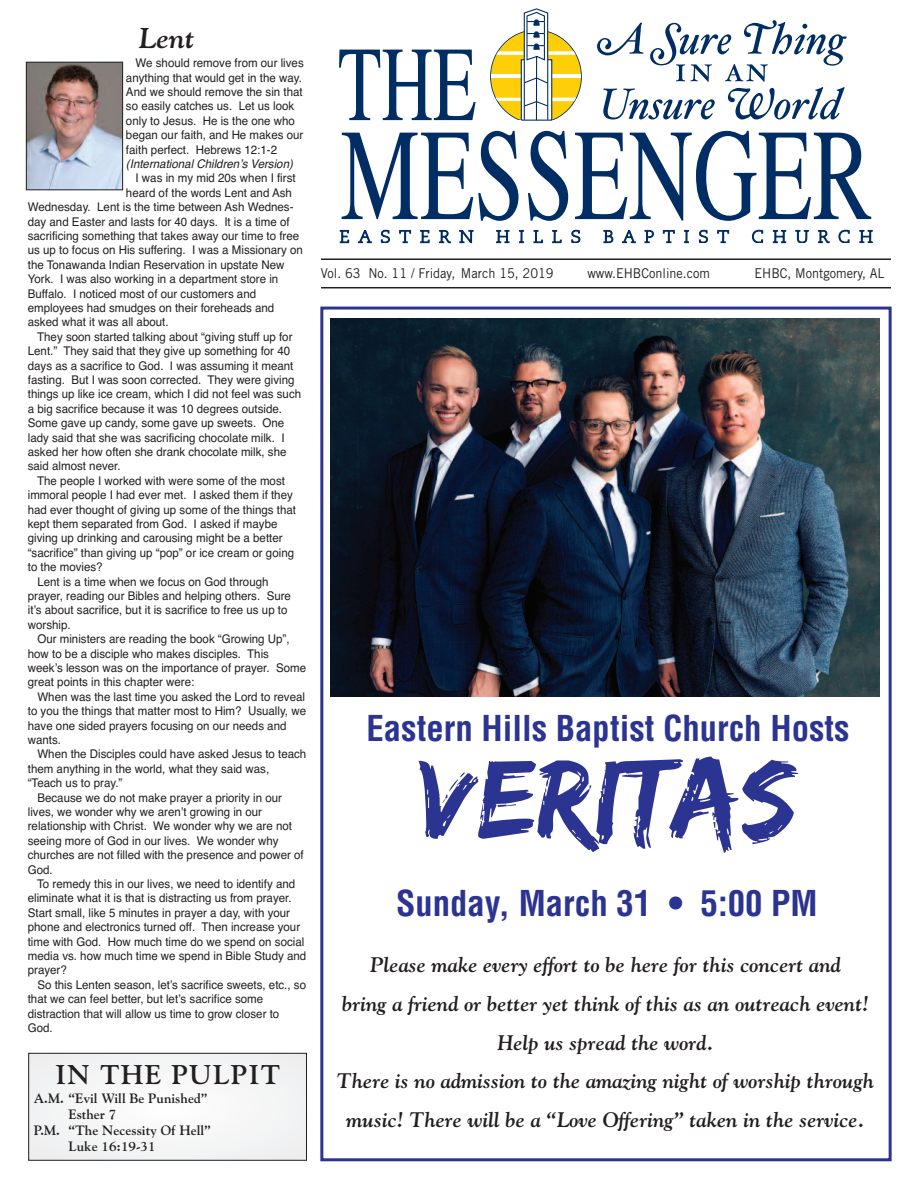
<style>
.page{position:relative;width:918px;height:1188px;background:#fff}
.page>*{position:absolute;margin:0;border:0;box-sizing:border-box;transform-origin:0 0}
.t1{font:115.95px "Edo SZ";color:#2c3491}
.t2{font:700 condensed 34.8px "Helvetica";color:#2c3491}
.t3{font:italic 700 28.5px "Goudy";color:#231f20}
.t4{font:700 27px "Goudy";letter-spacing:.05em;color:#231f20}
.t5{font:italic 700 21px/38.7px "Goudy";color:#231f20;text-align:center}
.t6{font:13.5px "Trade Gothic";color:#231f20;scale:.94 1}
.t7{font:700 13.5px "Goudy";color:#231f20}
.t8{font:12px/14.4px "Helvetica";color:#231f20;scale:.96 1}
.t9{font:italic 12px "Helvetica";color:#231f20;scale:.96 1}
</style>
<div class="page">
<svg style="left:490px;top:8px;width:92px;height:113px"></svg>
<svg style="left:339px;top:50px;width:137px;height:70px"></svg>
<svg style="left:342px;top:131px;width:177px;height:90px"></svg>
<svg style="left:528px;top:131px;width:40px;height:90px"></svg>
<svg style="left:575px;top:131px;width:296px;height:90px"></svg>
<svg style="left:340px;top:230px;width:9px;height:13px"></svg>
<svg style="left:358px;top:230px;width:14px;height:13px"></svg>
<svg style="left:381px;top:230px;width:9px;height:13px"></svg>
<svg style="left:399px;top:230px;width:12px;height:13px"></svg>
<svg style="left:420px;top:230px;width:10px;height:13px"></svg>
<svg style="left:439px;top:230px;width:12px;height:13px"></svg>
<svg style="left:459px;top:230px;width:14px;height:13px"></svg>
<svg style="left:496px;top:230px;width:13px;height:13px"></svg>
<svg style="left:519px;top:230px;width:5px;height:13px"></svg>
<svg style="left:534px;top:230px;width:9px;height:13px"></svg>
<svg style="left:552px;top:230px;width:10px;height:13px"></svg>
<svg style="left:571px;top:230px;width:9px;height:13px"></svg>
<svg style="left:604px;top:230px;width:9px;height:13px"></svg>
<svg style="left:622px;top:230px;width:14px;height:13px"></svg>
<svg style="left:645px;top:230px;width:9px;height:13px"></svg>
<svg style="left:663px;top:230px;width:12px;height:13px"></svg>
<svg style="left:684px;top:230px;width:5px;height:13px"></svg>
<svg style="left:699px;top:230px;width:9px;height:13px"></svg>
<svg style="left:717px;top:230px;width:12px;height:13px"></svg>
<svg style="left:752px;top:230px;width:11px;height:13px"></svg>
<svg style="left:773px;top:230px;width:13px;height:13px"></svg>
<svg style="left:796px;top:230px;width:13px;height:13px"></svg>
<svg style="left:818px;top:230px;width:11px;height:13px"></svg>
<svg style="left:839px;top:230px;width:11px;height:13px"></svg>
<svg style="left:860px;top:230px;width:12px;height:13px"></svg>
<svg style="left:597px;top:20px;width:250px;height:99px"></svg>
<hr style="left:321px;top:258px;width:570px;height:2px;background:#231f20">
<hr style="left:321px;top:287px;width:570px;height:1px;background:#231f20">
<img style="left:28px;top:64px;width:93px;height:124px">
<div style="left:26px;top:62px;width:97px;height:128px;border:1px solid #231f20"></div>
<div style="left:29px;top:1053px;width:278px;height:107px;background:#f4f5f5"></div>
<div style="left:28px;top:1053px;width:279px;height:108px;border:1px solid #231f20"></div>
<div style="left:320px;top:307px;width:572px;height:854px;border:3px solid #2c3491"></div>
<img style="left:330px;top:318px;width:550px;height:379px">
<h3 class="t3" style="left:139px;top:21px;width:57px">Lent</h3>
<p class="t8" style="left:126px;top:56px;width:187px;text-indent:10px">We should remove from our lives anything that would get in the way.<br>And we should remove the sin that so easily catches us. Let us look only to Jesus. He is the one who began our faith, and He makes our faith perfect. Hebrews 12:1-2</p>
<p class="t9" style="left:126px;top:157px;width:175px">(International Children’s Version)</p>
<p class="t8" style="left:136px;top:171px;width:168px">I was in my mid 20s when I first</p>
<p class="t8" style="left:126px;top:186px;width:174px">heard of the words Lent and Ash</p>
<p class="t8" style="left:28px;top:200px;width:278px">Wednesday. Lent is the time between Ash Wednes-</p>
<p class="t8" style="left:28px;top:214px;width:274px">day and Easter and lasts for 40 days. It is a time of</p>
<p class="t8" style="left:28px;top:229px;width:284px">sacrificing something that takes away our time to free</p>
<p class="t8" style="left:28px;top:243px;width:288px">us up to focus on His suffering. I was a Missionary on</p>
<p class="t8" style="left:28px;top:258px;width:269px">the Tonawanda Indian Reservation in upstate New</p>
<p class="t8" style="left:28px;top:272px;width:263px">York. I was also working in a department store in</p>
<p class="t8" style="left:28px;top:286px;width:239px">Buffalo. I noticed most of our customers and</p>
<p class="t8" style="left:28px;top:301px;width:258px">employees had smudges on their foreheads and</p>
<p class="t8" style="left:28px;top:315px;width:148px">asked what it was all about.</p>
<p class="t8" style="left:37px;top:330px;width:267px">They soon started talking about “giving stuff up for</p>
<p class="t8" style="left:28px;top:344px;width:275px">Lent.” They said that they give up something for 40</p>
<p class="t8" style="left:28px;top:358px;width:278px">days as a sacrifice to God. I was assuming it meant</p>
<p class="t8" style="left:28px;top:373px;width:279px">fasting. But I was soon corrected. They were giving</p>
<p class="t8" style="left:28px;top:387px;width:286px">things up like ice cream, which I did not feel was such</p>
<p class="t8" style="left:28px;top:402px;width:266px">a big sacrifice because it was 10 degrees outside.</p>
<p class="t8" style="left:28px;top:416px;width:269px">Some gave up candy, some gave up sweets. One</p>
<p class="t8" style="left:28px;top:430px;width:269px">lady said that she was sacrificing chocolate milk. I</p>
<p class="t8" style="left:28px;top:445px;width:271px">asked her how often she drank chocolate milk, she</p>
<p class="t8" style="left:28px;top:459px;width:98px">said almost never.</p>
<p class="t8" style="left:37px;top:474px;width:260px">The people I worked with were some of the most</p>
<p class="t8" style="left:28px;top:488px;width:278px">immoral people I had ever met. I asked them if they</p>
<p class="t8" style="left:28px;top:502px;width:281px">had ever thought of giving up some of the things that</p>
<p class="t8" style="left:28px;top:517px;width:262px">kept them separated from God. I asked if maybe</p>
<p class="t8" style="left:28px;top:531px;width:267px">giving up drinking and carousing might be a better</p>
<p class="t8" style="left:28px;top:546px;width:279px">“sacrifice” than giving up “pop” or ice cream or going</p>
<p class="t8" style="left:28px;top:560px;width:80px">to the movies?</p>
<p class="t8" style="left:37px;top:574px;width:242px">Lent is a time when we focus on God through</p>
<p class="t8" style="left:28px;top:589px;width:276px">prayer, reading our Bibles and helping others. Sure</p>
<p class="t8" style="left:28px;top:603px;width:272px">it’s about sacrifice, but it is sacrifice to free us up to</p>
<p class="t8" style="left:28px;top:618px;width:46px">worship.</p>
<p class="t8" style="left:37px;top:632px;width:264px">Our ministers are reading the book “Growing Up”,</p>
<p class="t8" style="left:28px;top:646px;width:253px">how to be a disciple who makes disciples. This</p>
<p class="t8" style="left:28px;top:661px;width:291px">week’s lesson was on the importance of prayer. Some</p>
<p class="t8" style="left:28px;top:675px;width:175px">great points in this chapter were:</p>
<p class="t8" style="left:37px;top:690px;width:280px">When was the last time you asked the Lord to reveal</p>
<p class="t8" style="left:28px;top:704px;width:291px">to you the things that matter most to Him? Usually, we</p>
<p class="t8" style="left:28px;top:718px;width:271px">have one sided prayers focusing on our needs and</p>
<p class="t8" style="left:28px;top:733px;width:36px">wants.</p>
<p class="t8" style="left:37px;top:747px;width:282px">When the Disciples could have asked Jesus to teach</p>
<p class="t8" style="left:28px;top:762px;width:253px">them anything in the world, what they said was,</p>
<p class="t8" style="left:28px;top:776px;width:100px">“Teach us to pray.”</p>
<p class="t8" style="left:37px;top:790px;width:256px">Because we do not make prayer a priority in our</p>
<p class="t8" style="left:28px;top:805px;width:246px">lives, we wonder why we aren’t growing in our</p>
<p class="t8" style="left:28px;top:819px;width:277px">relationship with Christ. We wonder why we are not</p>
<p class="t8" style="left:28px;top:834px;width:263px">seeing more of God in our lives. We wonder why</p>
<p class="t8" style="left:28px;top:848px;width:289px">churches are not filled with the presence and power of</p>
<p class="t8" style="left:28px;top:862px;width:28px">God.</p>
<p class="t8" style="left:37px;top:877px;width:270px">To remedy this in our lives, we need to identify and</p>
<p class="t8" style="left:28px;top:891px;width:276px">eliminate what it is that is distracting us from prayer.</p>
<p class="t8" style="left:28px;top:906px;width:275px">Start small, like 5 minutes in prayer a day, with your</p>
<p class="t8" style="left:28px;top:920px;width:285px">phone and electronics turned off. Then increase your</p>
<p class="t8" style="left:28px;top:934px;width:290px">time with God. How much time do we spend on social</p>
<p class="t8" style="left:28px;top:949px;width:292px">media vs. how much time we spend in Bible Study and</p>
<p class="t8" style="left:28px;top:963px;width:42px">prayer?</p>
<p class="t8" style="left:37px;top:978px;width:281px">So this Lenten season, let’s sacrifice sweets, etc., so</p>
<p class="t8" style="left:28px;top:992px;width:247px">that we can feel better, but let’s sacrifice some</p>
<p class="t8" style="left:28px;top:1006px;width:264px">distraction that will allow us time to grow closer to</p>
<p class="t8" style="left:28px;top:1021px;width:28px">God.</p>
<h3 class="t4" style="left:56px;top:1059px;width:226px">IN THE PULPIT</h3>
<p class="t7" style="left:34px;top:1090px;width:175px">A.M. “Evil Will Be Punished”</p>
<p class="t7" style="left:68px;top:1106px;width:50px">Esther 7</p>
<p class="t7" style="left:34px;top:1122px;width:179px">P.M. “The Necessity Of Hell”</p>
<p class="t7" style="left:68px;top:1139px;width:89px">Luke 16:19-31</p>
<p class="t6" style="left:321px;top:268px;width:249px">Vol. 63 No. 11 / Friday, March 15, 2019</p>
<p class="t6" style="left:587px;top:268px;width:132px">www.EHBConline.com</p>
<p class="t6" style="left:754px;top:268px;width:140px">EHBC, Montgomery, AL</p>
<h2 class="t2" style="left:366px;top:708px;width:485px">Eastern Hills Baptist Church Hosts</h2>
<h1 class="t1" style="left:419px;top:729px;width:379px">VERITAS</h1>
<h2 class="t2" style="left:396px;top:884px;width:423px">Sunday, March 31 • 5:00 PM</h2>
<p class="t5" style="left:337px;top:946px;width:539px">Please make every effort to be here for this concert and<br>bring a friend or better yet think of this as an outreach event!<br>Help us spread the word.<br>There is no admission to the amazing night of worship through music! There will be a “Love Offering” taken in the service.</p>
</div>
